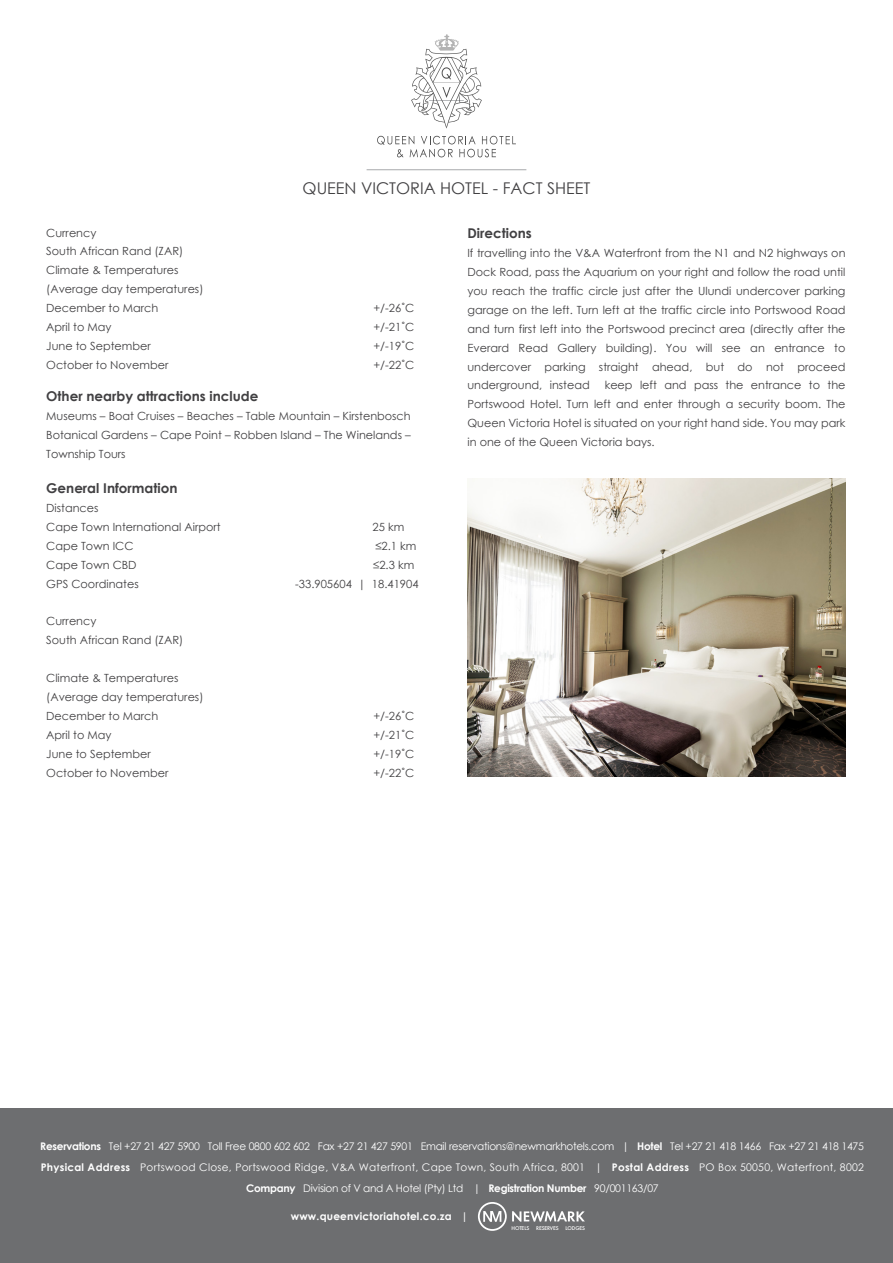
<style>
.page{position:relative;width:893px;height:1263px;background:#fff}
.page>*{position:absolute;margin:0;border:0;box-sizing:border-box;transform-origin:0 0}
.t1{font:16.2px "Century Gothic";color:#414042}
.t2{font:700 13.5px "Century Gothic";color:#414042}
.t3{font:11.25px/18.9px "Century Gothic";color:#414042}
.t4{font:10.5px/21px "Century Gothic";letter-spacing:-.025em;color:#fff;text-align:center}
.t5{font:700 10.5px "Century Gothic";letter-spacing:.02em;color:#fff}
.t6{font:500 4.95px "Futura";letter-spacing:-.02em;color:#fff}
.s1{font-weight:700}
</style>
<div class="page">
<div style="left:0;top:1109px;width:893px;height:154px;background:#6d6e70"></div>
<hr style="left:367px;top:169px;width:159px;height:1px;background:#a7a9ac">
<svg style="left:411px;top:34px;width:71px;height:95px"></svg>
<svg style="left:377px;top:136px;width:139px;height:21px"></svg>
<img style="left:467px;top:479px;width:378px;height:297px">
<svg style="left:478px;top:1202px;width:107px;height:29px"></svg>
<h1 class="t1" style="left:303px;top:178px;width:289px">QUEEN VICTORIA HOTEL - FACT SHEET</h1>
<p class="t3" style="left:46px;top:223px;width:159px">Currency<br>South African Rand (ZAR)<br>Climate &amp; Temperatures (Average day temperatures)<br>December to March</p>
<p class="t3" style="left:373px;top:298px;width:42px">+/-26˚C</p>
<p class="t3" style="left:46px;top:317px;width:67px">April to May</p>
<p class="t3" style="left:373px;top:317px;width:42px">+/-21˚C</p>
<p class="t3" style="left:46px;top:336px;width:106px">June to September</p>
<p class="t3" style="left:373px;top:336px;width:42px">+/-19˚C</p>
<p class="t3" style="left:46px;top:355px;width:124px">October to November</p>
<p class="t3" style="left:373px;top:355px;width:42px">+/-22˚C</p>
<p class="t2" style="left:46px;top:388px;width:214px">Other nearby attractions include</p>
<p class="t3" style="left:46px;top:406px;width:366px;text-align:justify">Museums – Boat Cruises – Beaches – Table Mountain – Kirstenbosch Botanical Gardens – Cape Point – Robben Island – The Winelands – Township Tours</p>
<p class="t2" style="left:46px;top:480px;width:133px">General Information</p>
<p class="t3" style="left:46px;top:498px;width:176px">Distances<br>Cape Town International Airport</p>
<p class="t3" style="left:373px;top:517px;width:33px">25 km</p>
<p class="t3" style="left:46px;top:536px;width:89px">Cape Town ICC</p>
<p class="t3" style="left:375px;top:536px;width:43px">≤2.1 km</p>
<p class="t3" style="left:46px;top:555px;width:92px">Cape Town CBD</p>
<p class="t3" style="left:373px;top:555px;width:43px">≤2.3 km</p>
<p class="t3" style="left:46px;top:574px;width:94px">GPS Coordinates</p>
<p class="t3" style="left:295px;top:574px;width:125px">-33.905604 | 18.41904</p>
<p class="t3" style="left:46px;top:612px;width:139px">Currency<br>South African Rand (ZAR)</p>
<p class="t3" style="left:46px;top:668px;width:159px">Climate &amp; Temperatures (Average day temperatures)<br>December to March</p>
<p class="t3" style="left:373px;top:706px;width:42px">+/-26˚C</p>
<p class="t3" style="left:46px;top:725px;width:67px">April to May</p>
<p class="t3" style="left:373px;top:725px;width:42px">+/-21˚C</p>
<p class="t3" style="left:46px;top:744px;width:106px">June to September</p>
<p class="t3" style="left:373px;top:744px;width:42px">+/-19˚C</p>
<p class="t3" style="left:46px;top:763px;width:124px">October to November</p>
<p class="t3" style="left:373px;top:763px;width:42px">+/-22˚C</p>
<p class="t2" style="left:467px;top:225px;width:66px">Directions</p>
<p class="t3" style="left:467px;top:243px;width:380px;text-align:justify">If travelling into the V&amp;A Waterfront from the N1 and N2 highways on Dock Road, pass the Aquarium on your right and follow the road until you reach the traffic circle just after the Ulundi undercover parking garage on the left. Turn left at the traffic circle into Portswood Road and turn first left into the Portswood precinct area (directly after the Everard Read Gallery building). You will see an entrance to undercover parking straight ahead, but do not proceed underground, instead</p>
<p class="t3" style="left:467px;top:376px;width:380px;text-align:justify;text-indent:137px">keep left and pass the entrance to the Portswood Hotel. Turn left and enter through a security boom. The Queen Victoria Hotel is situated on your right hand side. You may park in one of the Queen Victoria bays.</p>
<p class="t4" style="left:40px;top:1136px;width:825px"><span class="s1">Reservations</span> Tel +27 21 427 5900 Toll Free 0800 602 602 Fax +27 21 427 5901 Email reservations@newmarkhotels.com | <span class="s1">Hotel</span> Tel +27 21 418 1466 Fax +27 21 418 1475<br><span class="s1">Physical Address</span> Portswood Close, Portswood Ridge, V&amp;A Waterfront, Cape Town, South Africa, 8001 | <span class="s1">Postal Address</span> PO Box 50050, Waterfront, 8002<br><span class="s1">Company</span> Division of V and A Hotel (Pty) Ltd | <span class="s1">Registration Number</span> 90/001163/07</p>
<p class="t5" style="left:291px;top:1210px;width:179px">www.queenvictoriahotel.co.za |</p>
<p class="t6" style="left:512px;top:1225px;width:19px">HOTELS</p>
<p class="t6" style="left:536px;top:1225px;width:24px">RESERVES</p>
<p class="t6" style="left:566px;top:1225px;width:21px">LODGES</p>
</div>
